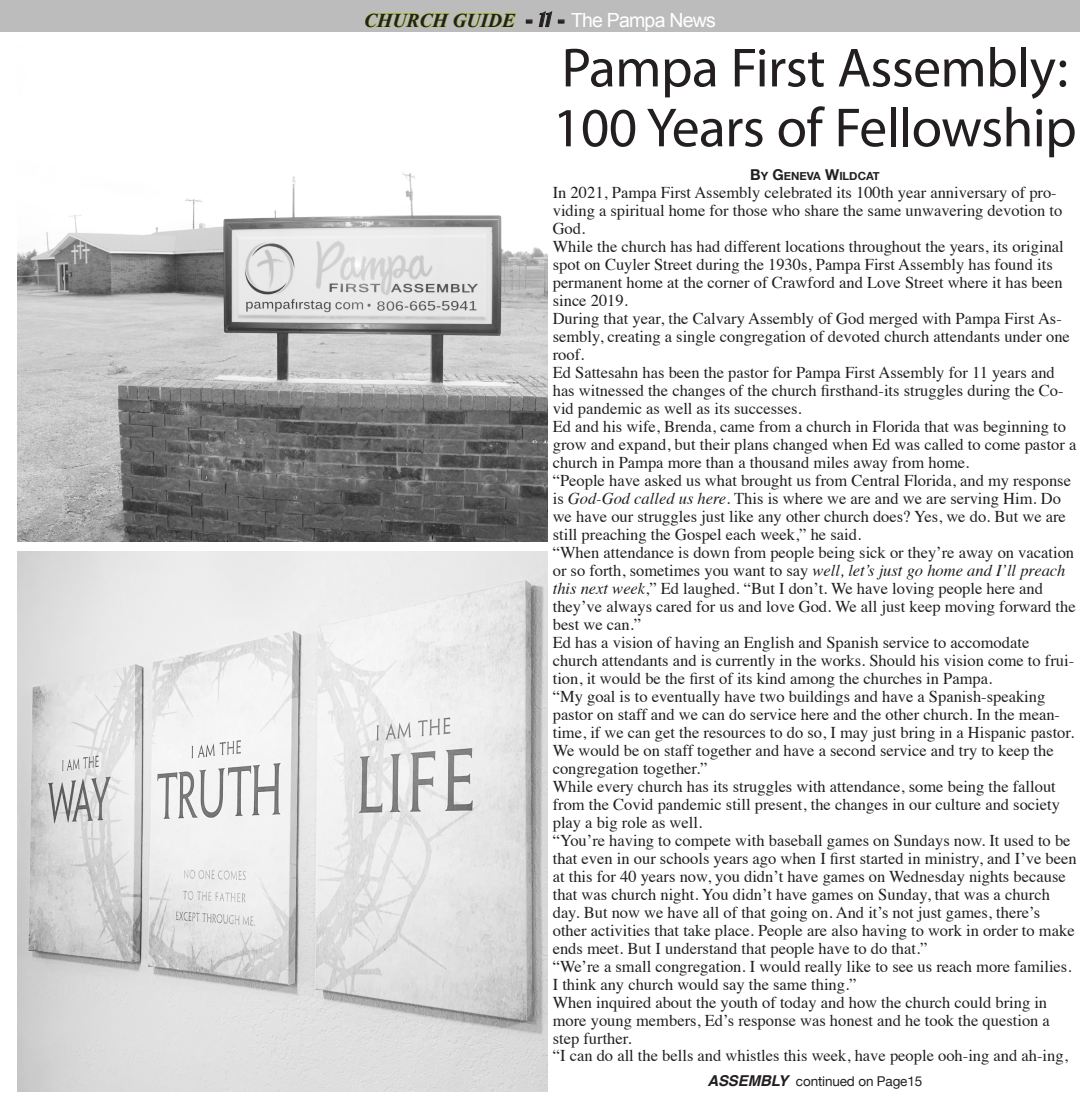
<style>
.page{position:relative;width:1080px;height:1100px;background:#fff}
.page>*{position:absolute;margin:0;border:0;box-sizing:border-box;transform-origin:0 0}
.HeadGarm{font:55.5px/59.8px "Myriad Pro";letter-spacing:-.01em;color:#231f20}
.t1{font:19.5px "Arial";letter-spacing:-.04em;color:#fff}
.t2{font:16.5px/18px "Times";color:#231f20}
.t3{font:13.5px "Helvetica Neue";letter-spacing:-.01em;color:#231f20}
.Byline1{font:700 11.25px "Helvetica Neue";color:#231f20}
.s1{font-family:"Times New Roman";font-weight:700;font-style:italic;color:#a1c43a}
.s2{font-weight:900;color:#231f20}
.s3{font-family:"Lobster";color:#231f20}
.s4{font-size:15px}
.s5{font-style:italic}
.s6{font-family:"Helvetica";font-weight:700;font-style:italic;font-size:15px}
</style>
<div class="page">
<div style="left:0;top:0;width:1080px;height:31px;background:#bdbcbc"></div>
<img style="left:17px;top:173px;width:530px;height:368px">
<img style="left:17px;top:551px;width:530px;height:540px">
<p class="t1" style="left:364px;top:7px;width:353px"><span class="s1">CHURCH GUIDE</span> <span class="s2">-</span> <span class="s3">11</span> <span class="s2">-</span> The Pampa News</p>
<p class="HeadGarm" style="left:553px;top:37px;width:525px">Pampa First Assembly:<br>100 Years of Fellowship</p>
<p class="Byline1" style="left:750px;top:167px;width:131px"><span class="s4">B</span>Y <span class="s4">G</span>ENEVA <span class="s4">W</span>ILDCAT</p>
<p class="t2" style="left:553px;top:182px;width:511px">In 2021, Pampa First Assembly celebrated its 100th year anniversary of pro&shy;viding a spiritual home for those who share the same unwavering devotion to<br>God.</p>
<p class="t2" style="left:553px;top:236px;width:513px">While the church has had different locations throughout the years, its original spot on Cuyler Street during the 1930s, Pampa First Assembly has found its permanent home at the corner of Crawford and Love Street where it has been since 2019.</p>
<p class="t2" style="left:553px;top:308px;width:519px">During that year, the Calvary Assembly of God merged with Pampa First As&shy;sembly, creating a single congregation of devoted church attendants under one roof.</p>
<p class="t2" style="left:553px;top:362px;width:512px">Ed Sattesahn has been the pastor for Pampa First Assembly for 11 years and has witnessed the changes of the church firsthand-its struggles during the Co&shy;vid pandemic as well as its successes.</p>
<p class="t2" style="left:553px;top:416px;width:525px">Ed and his wife, Brenda, came from a church in Florida that was beginning to grow and expand, but their plans changed when Ed was called to come pastor a church in Pampa more than a thousand miles away from home.</p>
<p class="t2" style="left:553px;top:470px;width:520px">“People have asked us what brought us from Central Florida, and my response is <span class="s5">God-God called us here</span>. This is where we are and we are serving Him. Do we have our struggles just like any other church does? Yes, we do. But we are still preaching the Gospel each week,” he said.</p>
<p class="t2" style="left:553px;top:542px;width:525px">“When attendance is down from people being sick or they’re away on vacation or so forth, sometimes you want to say <span class="s5">well, let’s just go home and I’ll preach this next week</span>,” Ed laughed. “But I don’t. We have loving people here and they’ve always cared for us and love God. We all just keep moving forward the best we can.”</p>
<p class="t2" style="left:553px;top:632px;width:523px">Ed has a vision of having an English and Spanish service to accomodate church attendants and is currently in the works. Should his vision come to frui&shy;tion, it would be the first of its kind among the churches in Pampa.</p>
<p class="t2" style="left:553px;top:686px;width:523px">“My goal is to eventually have two buildings and have a Spanish-speaking pastor on staff and we can do service here and the other church. In the mean&shy;time, if we can get the resources to do so, I may just bring in a Hispanic pastor.<br>We would be on staff together and have a second service and try to keep the congregation together.”</p>
<p class="t2" style="left:553px;top:776px;width:509px">While every church has its struggles with attendance, some being the fallout from the Covid pandemic still present, the changes in our culture and society play a big role as well.</p>
<p class="t2" style="left:553px;top:830px;width:526px">“You’re having to compete with baseball games on Sundays now. It used to be that even in our schools years ago when I first started in ministry, and I’ve been at this for 40 years now, you didn’t have games on Wednesday nights because that was church night. You didn’t have games on Sunday, that was a church day. But now we have all of that going on. And it’s not just games, there’s other activities that take place. People are also having to work in order to make ends meet. But I understand that people have to do that.”</p>
<p class="t2" style="left:553px;top:956px;width:520px">“We’re a small congregation. I would really like to see us reach more families.<br>I think any church would say the same thing.”</p>
<p class="t2" style="left:553px;top:992px;width:499px">When inquired about the youth of today and how the church could bring in more young members, Ed’s response was honest and he took the question a step further.</p>
<p class="t2" style="left:553px;top:1045px;width:517px">“I can do all the bells and whistles this week, have people ooh-ing and ah-ing,</p>
<p class="t3" style="left:707px;top:1071px;width:216px"><span class="s6">ASSEMBLY</span> continued on Page15</p>
</div>
